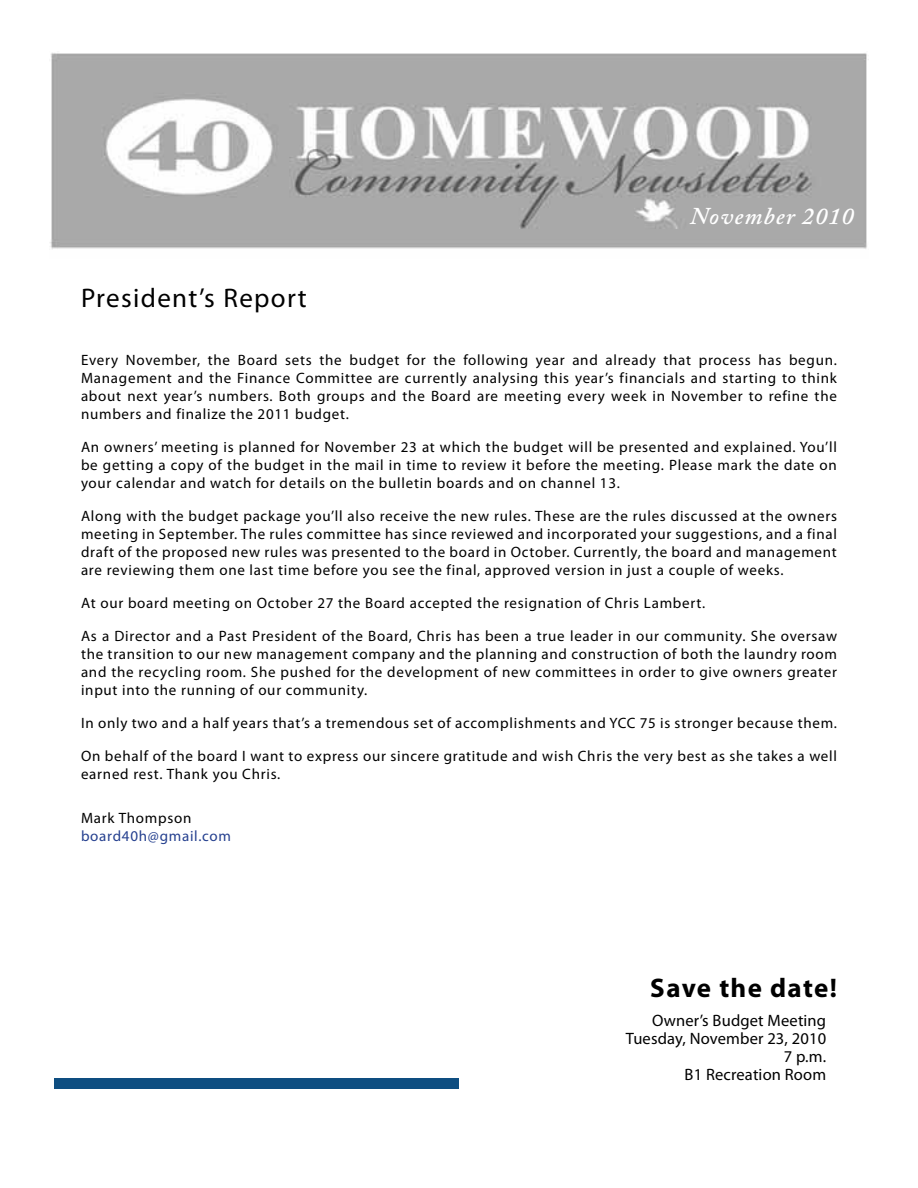
<style>
.page{position:relative;width:918px;height:1188px;background:#fff}
.page>*{position:absolute;margin:0;border:0;box-sizing:border-box;transform-origin:0 0}
.t1{font:27px "Myriad Pro";letter-spacing:.05em;color:#000}
.t2{font:700 27px "Myriad Pro";letter-spacing:.045em;color:#000}
.t3{font:italic 600 24px "Adobe Caslon Pro";letter-spacing:.05em;color:#fff}
.t4{font:16.5px/18px "Myriad Pro";letter-spacing:.01em;color:#000;text-align:right}
.t5{font:15px/18px "Myriad Pro";letter-spacing:.05em;color:#000;text-align:justify}
.t6{font:15px "Myriad Pro";letter-spacing:.05em;color:#25408f}
</style>
<div class="page">
<div style="left:54px;top:1079px;width:405px;height:10px;background:#0e4e81"></div>
<img style="left:50px;top:52px;width:817px;height:197px">
<h1 class="t1" style="left:81px;top:282px;width:227px">President’s Report</h1>
<h2 class="t3" style="left:690px;top:202px;width:165px">November 2010</h2>
<p class="t5" style="left:81px;top:351px;width:757px">Every November, the Board sets the budget for the following year and already that process has begun.<br>Management and the Finance Committee are currently analysing this year’s financials and starting to think about next year’s numbers. Both groups and the Board are meeting every week in November to refine the numbers and finalize the 2011 budget.</p>
<p class="t5" style="left:81px;top:438px;width:758px">An owners’ meeting is planned for November 23 at which the budget will be presented and explained. You’ll be getting a copy of the budget in the mail in time to review it before the meeting. Please mark the date on your calendar and watch for details on the bulletin boards and on channel 13.</p>
<p class="t5" style="left:81px;top:507px;width:757px">Along with the budget package you’ll also receive the new rules. These are the rules discussed at the owners meeting in September. The rules committee has since reviewed and incorporated your suggestions, and a final draft of the proposed new rules was presented to the board in October. Currently, the board and management are reviewing them one last time before you see the final, approved version in just a couple of weeks.</p>
<p class="t5" style="left:81px;top:594px;width:626px">At our board meeting on October 27 the Board accepted the resignation of Chris Lambert.</p>
<p class="t5" style="left:81px;top:627px;width:758px">As a Director and a Past President of the Board, Chris has been a true leader in our community. She oversaw the transition to our new management company and the planning and construction of both the laundry room and the recycling room. She pushed for the development of new committees in order to give owners greater input into the running of our community.</p>
<p class="t5" style="left:81px;top:714px;width:758px">In only two and a half years that’s a tremendous set of accomplishments and YCC 75 is stronger because them.</p>
<p class="t5" style="left:81px;top:747px;width:758px">On behalf of the board I want to express our sincere gratitude and wish Chris the very best as she takes a well earned rest. Thank you Chris.</p>
<p class="t5" style="left:81px;top:809px;width:112px">Mark Thompson</p>
<p class="t6" style="left:81px;top:826px;width:152px">board40h@gmail.com</p>
<h1 class="t2" style="left:650px;top:970px;width:188px">Save the date!</h1>
<p class="t4" style="left:626px;top:1011px;width:202px">Owner’s Budget Meeting<br>Tuesday, November 23, 2010<br>7 p.m.<br>B1 Recreation Room</p>
</div>
